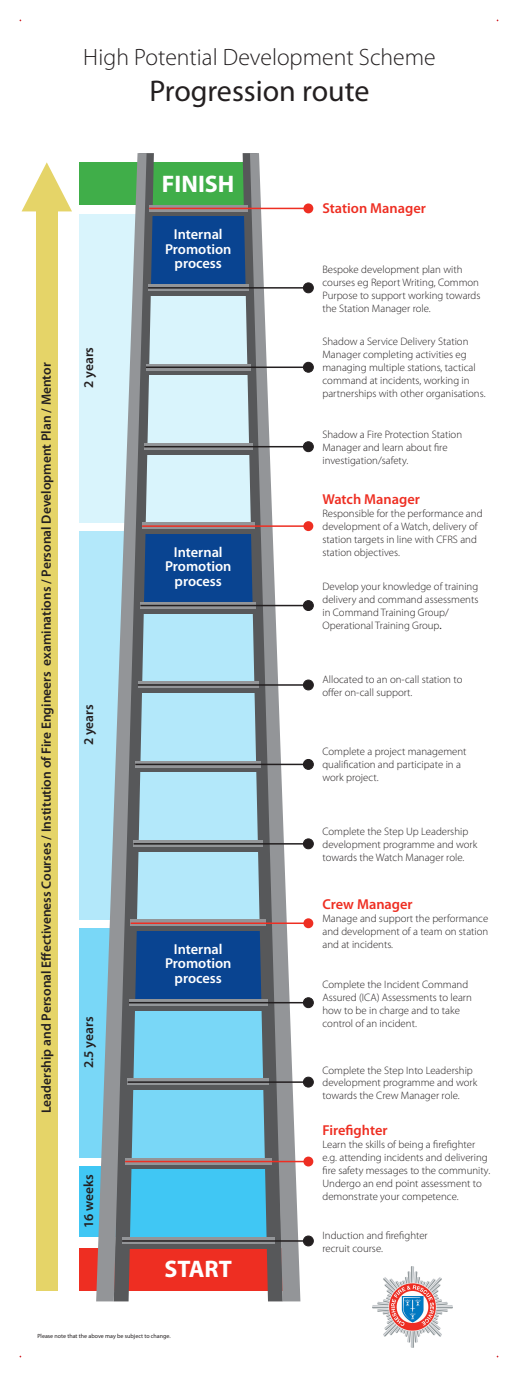
<style>
.page{position:relative;width:519px;height:1378px;background:#fff}
.page>*{position:absolute;margin:0;border:0;box-sizing:border-box;transform-origin:0 0}
.Body_text{font:30px "Myriad Pro";color:#231f20}
.t1{font:700 24px "Myriad Pro";color:#fff}
.Body_text-2{font:300 23.7px "Myriad Pro";color:#231f20}
.Body_text-3{font:600 14.4px "Myriad Pro";color:#fff}
.Body_text-4{font:600 14.4px "Myriad Pro";color:#ee2e22}
.t2{font:600 13.5px "Myriad Pro";color:#231f20}
.Body_text-5{font:300 10.8px/13px "Myriad Pro";color:#231f20}
.t3{font:6px "Myriad Pro";color:#231f20}
.s1{font-weight:400}
</style>
<div class="page">
<div style="left:79px;top:162px;width:178px;height:43px;background:#40ae49"></div>
<div style="left:79px;top:1248px;width:208px;height:43px;background:#ee2e22"></div>
<div style="left:79px;top:1166px;width:199px;height:71px;background:#40c7f4"></div>
<div style="left:79px;top:928px;width:199px;height:229px;background:#79d7f7"></div>
<div style="left:79px;top:531px;width:190px;height:388px;background:#b3e8fa"></div>
<div style="left:79px;top:213px;width:180px;height:309px;background:#d9f4fc"></div>
<div style="left:146px;top:208px;width:104px;height:80px;background:#094491"></div>
<div style="left:125px;top:923px;width:146px;height:79px;background:#094491"></div>
<div style="left:138px;top:526px;width:120px;height:79px;background:#094491"></div>
<img style="left:372px;top:1266px;width:81px;height:81px">
<div style="left:36px;top:185px;width:21px;height:1106px;background:#e5d468"></div>
<svg style="left:22px;top:162px;width:50px;height:49px"></svg>
<svg style="left:243px;top:153px;width:57px;height:1148px"></svg>
<svg style="left:96px;top:153px;width:58px;height:1148px"></svg>
<div style="left:149px;top:209px;width:98px;height:7px;background:#57585a"></div>
<svg style="left:149px;top:205px;width:98px;height:7px"></svg>
<div style="left:148px;top:289px;width:100px;height:7px;background:#57585a"></div>
<div style="left:148px;top:284px;width:100px;height:7px;background:#939598"></div>
<svg style="left:146px;top:368px;width:105px;height:7px"></svg>
<div style="left:146px;top:364px;width:104px;height:6px;background:#939598"></div>
<div style="left:144px;top:448px;width:108px;height:6px;background:#57585a"></div>
<svg style="left:144px;top:443px;width:108px;height:7px"></svg>
<div style="left:142px;top:527px;width:112px;height:7px;background:#57585a"></div>
<div style="left:142px;top:522px;width:112px;height:7px;background:#939598"></div>
<div style="left:140px;top:606px;width:116px;height:7px;background:#57585a"></div>
<svg style="left:140px;top:602px;width:116px;height:7px"></svg>
<div style="left:138px;top:686px;width:121px;height:7px;background:#57585a"></div>
<div style="left:138px;top:681px;width:121px;height:7px;background:#939598"></div>
<svg style="left:135px;top:767px;width:126px;height:5px"></svg>
<div style="left:135px;top:761px;width:126px;height:6px;background:#898b8e"></div>
<div style="left:134px;top:845px;width:129px;height:6px;background:#57585a"></div>
<svg style="left:134px;top:840px;width:129px;height:7px"></svg>
<div style="left:131px;top:924px;width:135px;height:7px;background:#57585a"></div>
<div style="left:131px;top:919px;width:135px;height:7px;background:#939598"></div>
<div style="left:129px;top:1003px;width:138px;height:7px;background:#57585a"></div>
<svg style="left:129px;top:999px;width:138px;height:7px"></svg>
<div style="left:128px;top:1083px;width:141px;height:7px;background:#57585a"></div>
<div style="left:128px;top:1078px;width:141px;height:7px;background:#939598"></div>
<svg style="left:125px;top:1164px;width:146px;height:5px"></svg>
<svg style="left:125px;top:1157px;width:146px;height:7px"></svg>
<div style="left:122px;top:1242px;width:152px;height:6px;background:#57585a"></div>
<svg style="left:122px;top:1237px;width:152px;height:7px"></svg>
<div style="left:303px;top:203px;width:10px;height:10px;background:#ee2e22;border-radius:50%"></div>
<hr style="left:149px;top:208px;width:159px;height:1px;background:#ee2e22">
<div style="left:303px;top:1236px;width:10px;height:10px;background:#231f20;border-radius:50%"></div>
<div style="left:303px;top:1236px;width:10px;height:10px;border:1px solid #231f20;border-radius:50%"></div>
<hr style="left:122px;top:1240px;width:186px;height:1px;background:#231f20">
<div style="left:303px;top:1156px;width:10px;height:10px;background:#ee2e22;border-radius:50%"></div>
<hr style="left:125px;top:1160px;width:183px;height:2px;background:#ee2e22">
<div style="left:303px;top:1077px;width:10px;height:10px;background:#231f20;border-radius:50%"></div>
<div style="left:303px;top:1077px;width:10px;height:10px;border:1px solid #231f20;border-radius:50%"></div>
<hr style="left:128px;top:1081px;width:183px;height:2px;background:#231f20">
<div style="left:303px;top:997px;width:10px;height:10px;background:#231f20;border-radius:50%"></div>
<div style="left:303px;top:997px;width:10px;height:11px;border:1px solid #231f20;border-radius:50%"></div>
<hr style="left:129px;top:1002px;width:179px;height:1px;background:#231f20">
<div style="left:303px;top:918px;width:10px;height:10px;background:#ee2e22;border-radius:50%"></div>
<hr style="left:131px;top:922px;width:179px;height:2px;background:#ee2e22">
<div style="left:303px;top:839px;width:10px;height:10px;background:#231f20;border-radius:50%"></div>
<div style="left:303px;top:839px;width:10px;height:10px;border:1px solid #231f20;border-radius:50%"></div>
<hr style="left:134px;top:843px;width:176px;height:1px;background:#231f20">
<div style="left:303px;top:759px;width:10px;height:10px;background:#231f20;border-radius:50%"></div>
<div style="left:303px;top:759px;width:10px;height:10px;border:1px solid #231f20;border-radius:50%"></div>
<hr style="left:135px;top:763px;width:175px;height:2px;background:#231f20">
<div style="left:303px;top:680px;width:10px;height:10px;background:#231f20;border-radius:50%"></div>
<div style="left:303px;top:680px;width:10px;height:10px;border:1px solid #231f20;border-radius:50%"></div>
<hr style="left:138px;top:684px;width:172px;height:2px;background:#231f20">
<div style="left:303px;top:600px;width:10px;height:10px;background:#231f20;border-radius:50%"></div>
<div style="left:303px;top:600px;width:10px;height:11px;border:1px solid #231f20;border-radius:50%"></div>
<hr style="left:140px;top:605px;width:168px;height:1px;background:#231f20">
<div style="left:303px;top:521px;width:10px;height:10px;background:#ee2e22;border-radius:50%"></div>
<hr style="left:142px;top:525px;width:166px;height:2px;background:#ee2e22">
<div style="left:303px;top:442px;width:10px;height:10px;background:#231f20;border-radius:50%"></div>
<div style="left:303px;top:441px;width:10px;height:11px;border:1px solid #231f20;border-radius:50%"></div>
<hr style="left:144px;top:446px;width:166px;height:1px;background:#231f20">
<div style="left:303px;top:362px;width:10px;height:10px;background:#231f20;border-radius:50%"></div>
<div style="left:303px;top:362px;width:10px;height:10px;border:1px solid #231f20;border-radius:50%"></div>
<hr style="left:146px;top:366px;width:162px;height:2px;background:#231f20">
<div style="left:303px;top:283px;width:10px;height:10px;background:#231f20;border-radius:50%"></div>
<div style="left:303px;top:283px;width:10px;height:10px;border:1px solid #231f20;border-radius:50%"></div>
<hr style="left:148px;top:287px;width:160px;height:2px;background:#231f20">
<p class="Body_text-2" style="left:83px;top:42px;width:354px">High Potential Development Scheme</p>
<p class="Body_text" style="left:149px;top:72px;width:222px">Progression route</p>
<p class="t1" style="left:162px;top:168px;width:74px">FINISH</p>
<p class="t2" style="left:38px;top:1113px;width:752px;rotate:-90deg">Leadership and Personal Effectiveness Courses / Institution of Fire Engineers examinations / Personal Development Plan / Mentor</p>
<p class="t2" style="left:80px;top:388px;width:42px;rotate:-90deg">2 years</p>
<p class="t2" style="left:80px;top:745px;width:42px;rotate:-90deg">2 years</p>
<p class="t2" style="left:80px;top:1068px;width:53px;rotate:-90deg">2.5 years</p>
<p class="t2" style="left:80px;top:1228px;width:55px;rotate:-90deg">16 weeks</p>
<p class="Body_text-3" style="left:174px;top:225px;width:50px">Internal</p>
<p class="Body_text-3" style="left:165px;top:239px;width:68px">Promotion</p>
<p class="Body_text-3" style="left:175px;top:254px;width:49px">process</p>
<p class="Body_text-3" style="left:174px;top:543px;width:50px">Internal</p>
<p class="Body_text-3" style="left:165px;top:557px;width:68px">Promotion</p>
<p class="Body_text-3" style="left:175px;top:572px;width:49px">process</p>
<p class="Body_text-3" style="left:174px;top:940px;width:50px">Internal</p>
<p class="Body_text-3" style="left:165px;top:954px;width:68px">Promotion</p>
<p class="Body_text-3" style="left:175px;top:969px;width:49px">process</p>
<p class="t1" style="left:164px;top:1253px;width:69px">START</p>
<p class="t3" style="left:37px;top:1332px;width:135px">Please note that the above may be subject to change.</p>
<p class="Body_text-4" style="left:322px;top:199px;width:105px">Station Manager</p>
<p class="Body_text-5" style="left:322px;top:262px;width:160px">Bespoke development plan with courses eg Report Writing, Common<br>Purpose to support working towards the Station Manager role.</p>
<p class="Body_text-5" style="left:322px;top:335px;width:165px">Shadow a Service Delivery Station Manager completing activities eg managing multiple stations, tactical command at incidents, working in partnerships with other organisations.</p>
<p class="Body_text-5" style="left:322px;top:428px;width:141px">Shadow a Fire Protection Station<br>Manager and learn about fire investigation/safety.</p>
<p class="Body_text-4" style="left:322px;top:490px;width:99px">Watch Manager</p>
<p class="Body_text-5" style="left:322px;top:507px;width:162px">Responsible for the performance and development of a Watch, delivery of station targets in line with CFRS and station objectives.</p>
<p class="Body_text-5" style="left:322px;top:580px;width:157px">Develop your knowledge of training delivery and command assessments in Command Training Group/<br>Operational Training Group<span class="s1">.</span></p>
<p class="Body_text-5" style="left:322px;top:672px;width:141px">Allocated to an on-call station to offer on-call support.</p>
<p class="Body_text-5" style="left:322px;top:745px;width:146px">Complete a project management qualification and participate in a work project.</p>
<p class="Body_text-5" style="left:322px;top:825px;width:156px">Complete the Step Up Leadership development programme and work towards the Watch Manager role.</p>
<p class="Body_text-4" style="left:322px;top:895px;width:92px">Crew Manager</p>
<p class="Body_text-5" style="left:322px;top:912px;width:167px;text-align:justify">Manage and support the performance and development of a team on station and at incidents.</p>
<p class="Body_text-5" style="left:322px;top:977px;width:151px">Complete the Incident Command<br>Assured (ICA) Assessments to learn how to be in charge and to take control of an incident.</p>
<p class="Body_text-5" style="left:322px;top:1063px;width:156px">Complete the Step Into Leadership development programme and work towards the Crew Manager role.</p>
<p class="Body_text-4" style="left:322px;top:1121px;width:67px">Firefighter</p>
<p class="Body_text-5" style="left:322px;top:1137px;width:169px">Learn the skills of being a firefighter e.g. attending incidents and delivering fire safety messages to the community.<br>Undergo an end point assessment to demonstrate your competence.</p>
<p class="Body_text-5" style="left:322px;top:1228px;width:107px">Induction and firefighter recruit course.</p>
</div>
